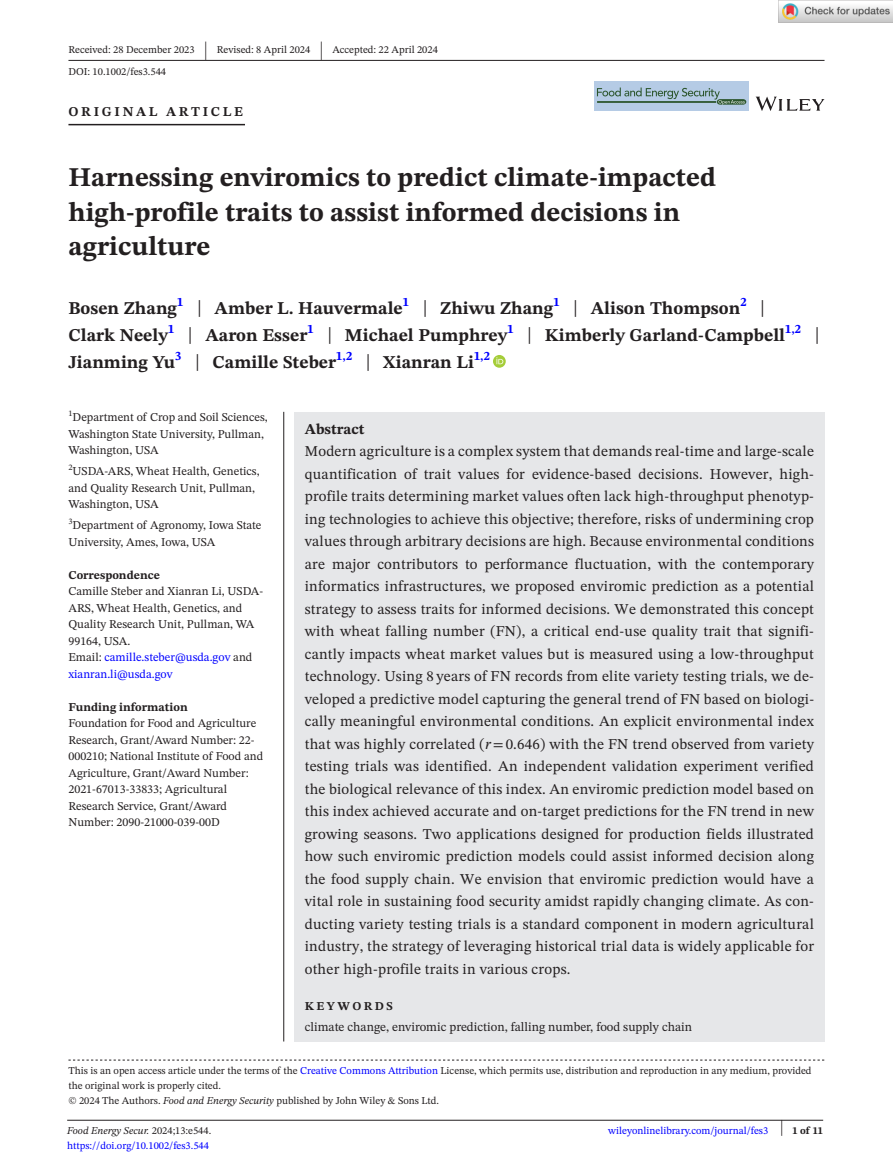
<style>
.page{position:relative;width:893px;height:1174px;background:#fff}
.page>*{position:absolute;margin:0;border:0;box-sizing:border-box;transform-origin:0 0}
.t1{font:700 27px/34.5px "STIX Two Text";color:#231f20}
.t2{font:25.65px "STIX Two Text";color:#231f20;scale:.49 1}
.t3{font:700 18px/27px "STIX Two Text";color:#231f20}
.t4{font:15px/22.5px "STIX Two Text";letter-spacing:.015em;color:#231f20;text-align:justify}
.t5{font:700 15px "STIX Two Text";color:#231f20}
.t6{font:700 13.5px "STIX Two Text";letter-spacing:.2em;color:#231f20}
.t7{font:12.75px "STIX Two Text";color:#231f20}
.t8{font:12px/16.5px "STIX Two Text";color:#231f20}
.t9{font:700 12px "STIX Two Text";color:#231f20}
.t10{font:700 12px "STIX Two Text";letter-spacing:.2em;color:#231f20}
.t11{font:10.5px/15px "STIX Two Text";color:#231f20}
.t12{font:10.5px "STIX Two Text";color:#00f}
.t13{font:italic 10.5px "STIX Two Text";color:#231f20}
.t14{font:700 10.5px "STIX Two Text";color:#231f20}
.t15{font:8.4px "STIX Two Text";color:#231f20}
.s1{font-weight:400;font-size:23.4px}
.s2{color:#00f}
.s3{font-style:italic}
.s4{font-family:"STIX"}
.s5{font-style:normal}
.s6{font-weight:400;font-size:22.2px}
</style>
<div class="page">
<hr style="left:67px;top:1119px;width:756px;height:1px;background:#231f20">
<svg style="left:756px;top:97px;width:68px;height:14px"></svg>
<div style="left:594px;top:81px;width:154px;height:30px;background:#b5cbe5"></div>
<svg style="left:597px;top:87px;width:149px;height:18px"></svg>
<hr style="left:68px;top:60px;width:756px;height:1px;background:#231f20">
<hr style="left:68px;top:124px;width:177px;height:1px;background:#231f20">
<svg style="left:493px;top:355px;width:13px;height:13px"></svg>
<svg style="left:496px;top:357px;width:7px;height:7px"></svg>
<svg style="left:68px;top:1059px;width:756px;height:1px"></svg>
<div style="left:294px;top:412px;width:530px;height:629px;background:#e6e7e9"></div>
<hr style="left:283px;top:412px;width:1px;height:629px;background:#231f20">
<img style="left:779px;top:0;width:114px;height:23px">
<p class="t11" style="left:68px;top:42px;width:128px">Received: 28 December 2023</p>
<h2 class="t2" style="left:204px;top:32px;width:8px">|</h2>
<p class="t11" style="left:217px;top:42px;width:95px">Revised: 8 April 2024</p>
<h2 class="t2" style="left:320px;top:32px;width:8px">|</h2>
<p class="t11" style="left:332px;top:42px;width:107px">Accepted: 22 April 2024</p>
<p class="t11" style="left:68px;top:64px;width:99px">DOI: 10.1002/fes3.544</p>
<p class="t6" style="left:68px;top:101px;width:176px">ORIGINAL ARTICLE</p>
<h1 class="t1" style="left:68px;top:161px;width:649px">Harnessing enviromics to predict climate-impacted high-profile traits to assist informed decisions in agriculture</h1>
<p class="t3" style="left:68px;top:295px;width:753px">Bosen Zhang<sup>1</sup> <span class="s1">|</span> Amber L. Hauvermale<sup>1</sup> <span class="s1">|</span> Zhiwu Zhang<sup>1</sup> <span class="s1">|</span> Alison Thompson<sup>2</sup> <span class="s1">|<br></span>Clark Neely<sup>1</sup> <span class="s1">|</span> Aaron Esser<sup>1</sup> <span class="s1">|</span> Michael Pumphrey<sup>1</sup> <span class="s1">|</span> Kimberly Garland-Campbell<sup>1,2</sup> <span class="s1">|<br></span>Jianming Yu<sup>3</sup> <span class="s1">|</span> Camille Steber<sup>1,2</sup> <span class="s1">|</span> Xianran Li<sup>1,2</sup></p>
<p class="t15" style="left:68px;top:407px;width:6px">1</p>
<p class="t8" style="left:68px;top:409px;width:201px;text-indent:4px">Department of Crop and Soil Sciences,<br>Washington State University, Pullman,<br>Washington, USA</p>
<p class="t15" style="left:68px;top:461px;width:6px">2</p>
<p class="t8" style="left:68px;top:463px;width:193px;text-indent:4px">USDA-ARS, Wheat Health, Genetics, and Quality Research Unit, Pullman,<br>Washington, USA</p>
<p class="t15" style="left:68px;top:515px;width:6px">3</p>
<p class="t8" style="left:68px;top:517px;width:195px;text-indent:4px">Department of Agronomy, Iowa State<br>University, Ames, Iowa, USA</p>
<p class="t9" style="left:68px;top:566px;width:93px">Correspondence</p>
<p class="t8" style="left:68px;top:583px;width:196px">Camille Steber and Xianran Li, USDA-<br>ARS, Wheat Health, Genetics, and<br>Quality Research Unit, Pullman, WA<br>99164, USA.<br>Email: <span class="s2">camille.steber@usda.gov</span> and <span class="s2">xianran.li@usda.gov</span></p>
<p class="t9" style="left:68px;top:698px;width:121px">Funding information</p>
<p class="t8" style="left:68px;top:715px;width:196px">Foundation for Food and Agriculture Research, Grant/Award Number: 22- 000210; National Institute of Food and Agriculture, Grant/Award Number:<br>2021-67013-33833; Agricultural Research Service, Grant/Award Number: 2090-21000-039-00D</p>
<p class="t5" style="left:305px;top:418px;width:61px">Abstract</p>
<p class="t4" style="left:305px;top:440px;width:511px">Modern agriculture is a complex system that demands real-time and large-scale quantification of trait values for evidence-based decisions. However, high&shy;profile traits determining market values often lack high-throughput phenotyp&shy;ing technologies to achieve this objective; therefore, risks of undermining crop values through arbitrary decisions are high. Because environmental conditions are major contributors to performance fluctuation, with the contemporary informatics infrastructures, we proposed enviromic prediction as a potential strategy to assess traits for informed decisions. We demonstrated this concept with wheat falling number (FN), a critical end-use quality trait that signifi&shy;cantly impacts wheat market values but is measured using a low-throughput technology. Using 8 years of FN records from elite variety testing trials, we de&shy;veloped a predictive model capturing the general trend of FN based on biologi&shy;cally meaningful environmental conditions. An explicit environmental index that was highly correlated (<span class="s3">r</span><span class="s4">=</span>0.646) with the FN trend observed from variety testing trials was identified. An independent validation experiment verified the biological relevance of this index. An enviromic prediction model based on this index achieved accurate and on-target predictions for the FN trend in new growing seasons. Two applications designed for production fields illustrated how such enviromic prediction models could assist informed decision along the food supply chain. We envision that enviromic prediction would have a vital role in sustaining food security amidst rapidly changing climate. As con&shy;ducting variety testing trials is a standard component in modern agricultural industry, the strategy of leveraging historical trial data is widely applicable for other high-profile traits in various crops.</p>
<p class="t10" style="left:305px;top:997px;width:90px">KEYWORDS</p>
<p class="t7" style="left:305px;top:1017px;width:389px">climate change, enviromic prediction, falling number, food supply chain</p>
<p class="t11" style="left:68px;top:1063px;width:745px">This is an open access article under the terms of the <span class="s2">Creative Commons Attribution</span> License, which permits use, distribution and reproduction in any medium, provided the original work is properly cited.<br>© 2024 The Authors. <span class="s3">Food and Energy Security</span> published by John Wiley &amp; Sons Ltd.</p>
<p class="t13" style="left:67px;top:1123px;width:146px">Food Energy Secur. <span class="s5">2024;13:e544.</span></p>
<p class="t14" style="left:780px;top:1123px;width:45px"><span class="s6">|</span> 1 of 11</p>
<p class="t12" style="left:67px;top:1138px;width:143px">https://doi.org/10.1002/fes3.544</p>
<p class="t12" style="left:608px;top:1123px;width:161px">wileyonlinelibrary.com/journal/fes3</p>
</div>
